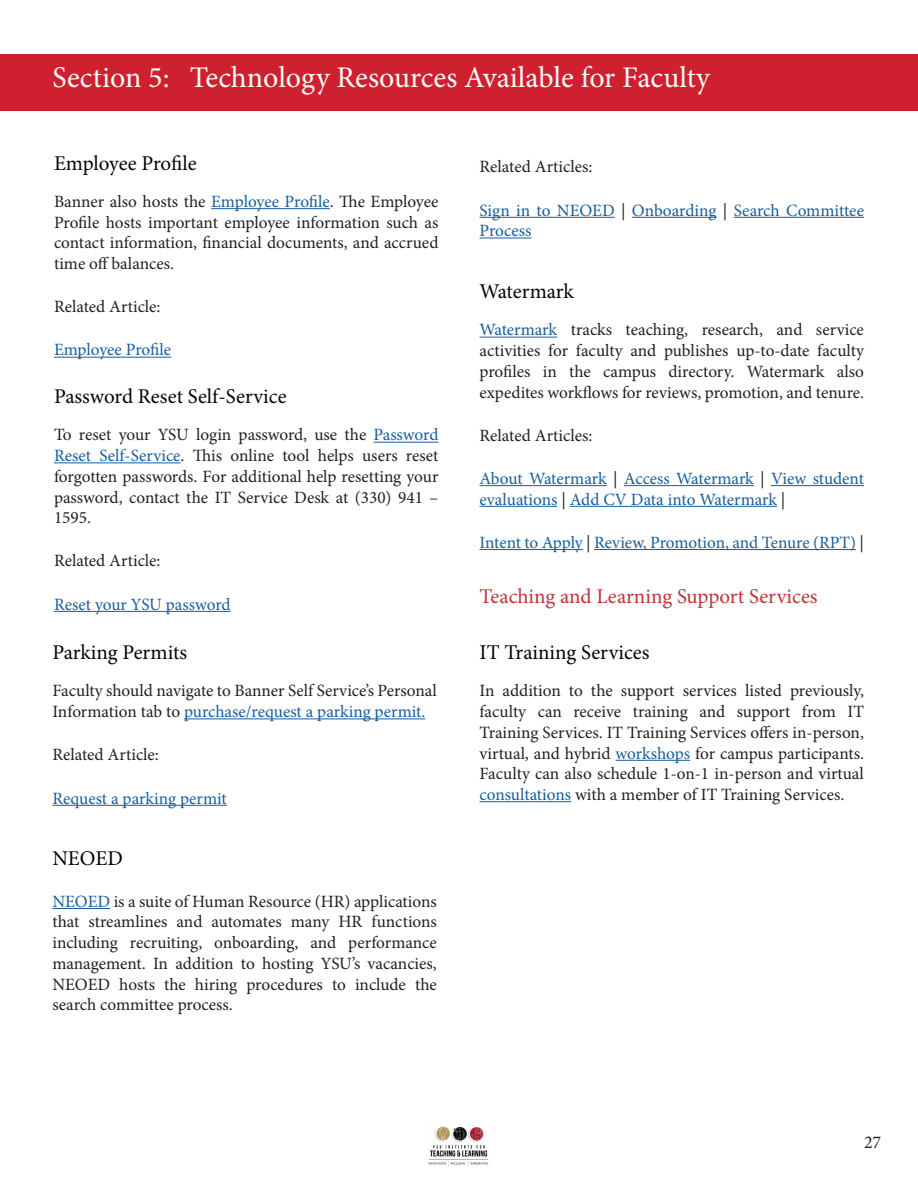
<style>
.page{position:relative;width:918px;height:1188px;background:#fff}
.page>*{position:absolute;margin:0;border:0;box-sizing:border-box;transform-origin:0 0}
.t1{font:30px "Minion Pro";color:#fff}
.t2{font:21px "Minion Pro";color:#040503}
.t3{font:21px "Minion Pro";color:#c03337}
.t4{font:18px "Minion Pro";color:#231f20}
.t5{font:17.25px/20.7px "Minion Pro";color:#231f20;text-align:justify}
.t6{font:17.25px/20.7px "Minion Pro";letter-spacing:-.005em;color:#175d9e}
.s1{color:#175d9e}
.s2{color:#231f20}
</style>
<div class="page">
<div style="left:0;top:54px;width:918px;height:56px;background:#cf2030"></div>
<img style="left:428px;top:1126px;width:61px;height:40px">
<hr style="left:211px;top:208px;width:119px;height:1px;background:#175d9e">
<hr style="left:54px;top:357px;width:117px;height:1px;background:#175d9e">
<hr style="left:373px;top:442px;width:65px;height:1px;background:#175d9e">
<hr style="left:54px;top:462px;width:127px;height:1px;background:#175d9e">
<hr style="left:54px;top:611px;width:177px;height:1px;background:#175d9e">
<hr style="left:184px;top:718px;width:241px;height:1px;background:#175d9e">
<hr style="left:52px;top:805px;width:175px;height:1px;background:#175d9e">
<hr style="left:52px;top:908px;width:58px;height:1px;background:#175d9e">
<hr style="left:480px;top:337px;width:77px;height:1px;background:#175d9e">
<hr style="left:480px;top:485px;width:127px;height:1px;background:#175d9e">
<hr style="left:624px;top:485px;width:130px;height:1px;background:#175d9e">
<hr style="left:771px;top:485px;width:93px;height:1px;background:#175d9e">
<hr style="left:480px;top:506px;width:77px;height:1px;background:#175d9e">
<hr style="left:570px;top:506px;width:207px;height:1px;background:#175d9e">
<hr style="left:480px;top:549px;width:103px;height:1px;background:#175d9e">
<hr style="left:594px;top:549px;width:262px;height:1px;background:#175d9e">
<hr style="left:480px;top:217px;width:135px;height:1px;background:#175d9e">
<hr style="left:632px;top:217px;width:85px;height:1px;background:#175d9e">
<hr style="left:734px;top:217px;width:130px;height:1px;background:#175d9e">
<hr style="left:480px;top:238px;width:51px;height:1px;background:#175d9e">
<hr style="left:616px;top:760px;width:74px;height:1px;background:#175d9e">
<hr style="left:480px;top:801px;width:91px;height:1px;background:#175d9e">
<p class="t1" style="left:52px;top:57px;width:659px">Section 5: Technology Resources Available for Faculty</p>
<p class="t2" style="left:54px;top:149px;width:144px">Employee Profile</p>
<p class="t5" style="left:54px;top:191px;width:386px">Banner also hosts the <span class="s1">Employee Profile</span>. The Employee Profile hosts important employee information such as contact information, financial documents, and accrued time off balances.</p>
<p class="t5" style="left:54px;top:296px;width:108px">Related Article:</p>
<p class="t6" style="left:54px;top:340px;width:119px">Employee Profile</p>
<p class="t2" style="left:54px;top:383px;width:234px">Password Reset Self-Service</p>
<p class="t5" style="left:54px;top:425px;width:386px">To reset your YSU login password, use the <span class="s1">Password Reset Self-Service</span>. This online tool helps users reset forgotten passwords. For additional help resetting your password, contact the IT Service Desk at (330) 941 – 1595.</p>
<p class="t5" style="left:54px;top:551px;width:108px">Related Article:</p>
<p class="t6" style="left:54px;top:594px;width:178px">Reset your YSU password</p>
<p class="t2" style="left:52px;top:639px;width:136px">Parking Permits</p>
<p class="t5" style="left:52px;top:681px;width:386px">Faculty should navigate to Banner Self Service’s Personal<br>Information tab to <span class="s1">purchase/request a parking permit.</span></p>
<p class="t5" style="left:52px;top:745px;width:108px">Related Article:</p>
<p class="t6" style="left:52px;top:788px;width:176px">Request a parking permit</p>
<p class="t2" style="left:52px;top:845px;width:72px">NEOED</p>
<p class="t5" style="left:52px;top:891px;width:386px"><span class="s1">NEOED</span> is a suite of Human Resource (HR) applications that streamlines and automates many HR functions including recruiting, onboarding, and performance management. In addition to hosting YSU’s vacancies, NEOED hosts the hiring procedures to include the search committee process.</p>
<p class="t5" style="left:480px;top:157px;width:114px">Related Articles:</p>
<p class="t6" style="left:480px;top:200px;width:386px">Sign in to NEOED <span class="s2">|</span> Onboarding <span class="s2">|</span> Search Committee<br>Process</p>
<p class="t2" style="left:480px;top:277px;width:96px">Watermark</p>
<p class="t5" style="left:480px;top:320px;width:386px"><span class="s1">Watermark</span> tracks teaching, research, and service activities for faculty and publishes up-to-date faculty profiles in the campus directory. Watermark also expedites workflows for reviews, promotion, and tenure.</p>
<p class="t5" style="left:480px;top:425px;width:114px">Related Articles:</p>
<p class="t6" style="left:480px;top:468px;width:386px">About Watermark <span class="s2">|</span> Access Watermark <span class="s2">|</span> View student evaluations <span class="s2">|</span> Add CV Data into Watermark <span class="s2">|</span></p>
<p class="t6" style="left:480px;top:532px;width:386px">Intent to Apply <span class="s2">|</span> Review, Promotion, and Tenure (RPT) <span class="s2">|</span></p>
<p class="t3" style="left:480px;top:582px;width:340px">Teaching and Learning Support Services</p>
<p class="t2" style="left:480px;top:639px;width:172px">IT Training Services</p>
<p class="t5" style="left:480px;top:681px;width:386px">In addition to the support services listed previously, faculty can receive training and support from IT Training Services. IT Training Services offers in-person, virtual, and hybrid <span class="s1">workshops</span> for campus participants.<br>Faculty can also schedule 1-on-1 in-person and virtual <span class="s1">consultations</span> with a member of IT Training Services.</p>
<p class="t4" style="left:864px;top:1130px;width:19px">27</p>
</div>
